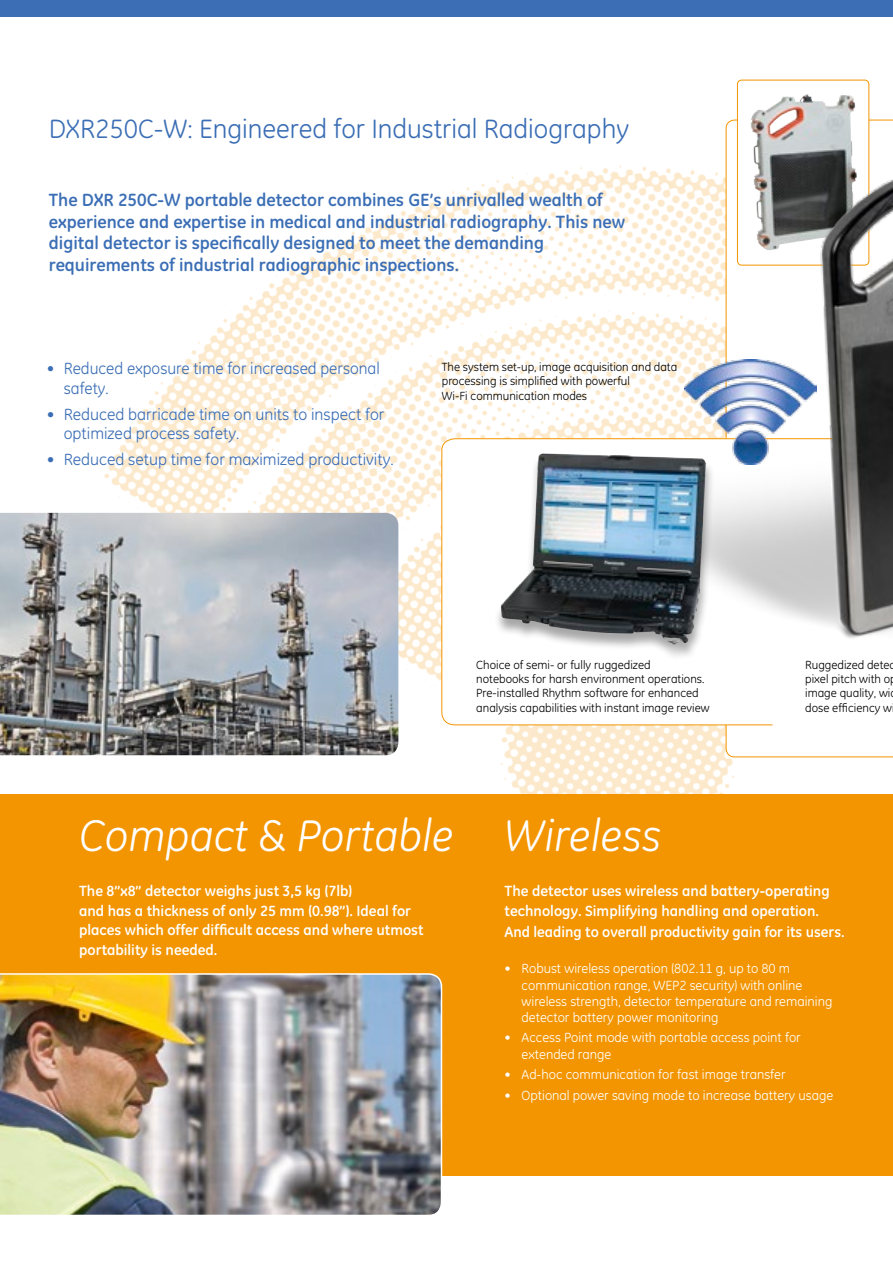
<style>
.page{position:relative;width:893px;height:1263px;background:#fff}
.page>*{position:absolute;margin:0;border:0;box-sizing:border-box;transform-origin:0 0}
.t1{font:italic 45px "GE Inspira";color:#fff}
.t2{font:27px "GE Inspira";color:#3b6eb5}
.t3{font:700 18px/21.6px "GE Inspira";color:#3b6eb5}
.t4{font:16.5px/19.5px "GE Inspira";color:#3b6eb5}
.t5{font:700 15px/19.5px "GE Inspira";color:#fff}
.t6{font:13.5px/16.2px "GE Inspira";color:#fff}
.t7{font:12px/14.4px "GE Inspira";color:#000}
</style>
<div class="page">
<img style="left:0;top:79px;width:893px;height:715px">
<svg style="left:726px;top:686px;width:167px;height:71px"></svg>
<div style="left:0;top:0;width:893px;height:16px;background:#3b6eb5"></div>
<svg style="left:441px;top:438px;width:423px;height:288px"></svg>
<div style="left:0;top:794px;width:893px;height:382px;background:#f39500"></div>
<img style="left:0;top:973px;width:443px;height:242px">
<img style="left:0;top:513px;width:398px;height:242px">
<div style="left:737px;top:80px;width:132px;height:185px;background:#fff;border-radius:4px"></div>
<img style="left:751px;top:94px;width:90px;height:25px">
<img style="left:521px;top:119px;width:372px;height:567px">
<div style="left:493px;top:454px;width:221px;height:206px;background:#000;opacity:.35"></div>
<img style="left:501px;top:455px;width:205px;height:190px">
<img style="left:685px;top:360px;width:131px;height:104px">
<h2 class="t2" style="left:49px;top:113px;width:582px">DXR250C-W: Engineered for Industrial Radiography</h2>
<p class="t3" style="left:49px;top:189px;width:578px">The DXR 250C-W portable detector combines GE’s unrivalled wealth of experience and expertise in medical and industrial radiography. This new digital detector is specifically designed to meet the demanding requirements of industrial radiographic inspections.</p>
<h3 class="t4" style="left:64px;top:359px;width:317px;text-indent:-17px">• Reduced exposure time for increased personal safety.</h3>
<h3 class="t4" style="left:64px;top:404px;width:322px;text-indent:-17px">• Reduced barricade time on units to inspect for optimized process safety.</h3>
<h3 class="t4" style="left:47px;top:450px;width:348px">• Reduced setup time for maximized productivity.</h3>
<p class="t7" style="left:442px;top:359px;width:237px">The system set-up, image acquisition and data processing is simplified with powerful<br>Wi-Fi communication modes</p>
<p class="t7" style="left:476px;top:657px;width:235px">Choice of semi- or fully ruggedized<br>notebooks for harsh environment operations.<br>Pre-installed Rhythm software for enhanced analysis capabilities with instant image review</p>
<p class="t7" style="left:805px;top:657px;width:92px">Ruggedized detec pixel pitch with o image quality, wi dose efficiency w</p>
<h1 class="t1" style="left:79px;top:809px;width:376px">Compact &amp; Portable</h1>
<p class="t5" style="left:79px;top:881px;width:346px">The 8”x8” detector weighs just 3,5 kg (7lb)<br>and has a thickness of only 25 mm (0.98”). Ideal for places which offer difficult access and where utmost portability is needed.</p>
<h1 class="t1" style="left:505px;top:809px;width:158px">Wireless</h1>
<p class="t5" style="left:505px;top:881px;width:327px">The detector uses wireless and battery-operating technology. Simplifying handling and operation.</p>
<p class="t5" style="left:505px;top:921px;width:342px">And leading to overall productivity gain for its users.</p>
<p class="t6" style="left:522px;top:961px;width:312px;text-indent:-17px">• Robust wireless operation (802.11 g, up to 80 m communication range, WEP2 security) with online wireless strength, detector temperature and remaining detector battery power monitoring</p>
<p class="t6" style="left:522px;top:1030px;width:281px;text-indent:-17px">• Access Point mode with portable access point for extended range</p>
<p class="t6" style="left:505px;top:1066px;width:283px">• Ad-hoc communication for fast image transfer</p>
<p class="t6" style="left:505px;top:1087px;width:330px">• Optional power saving mode to increase battery usage</p>
</div>
